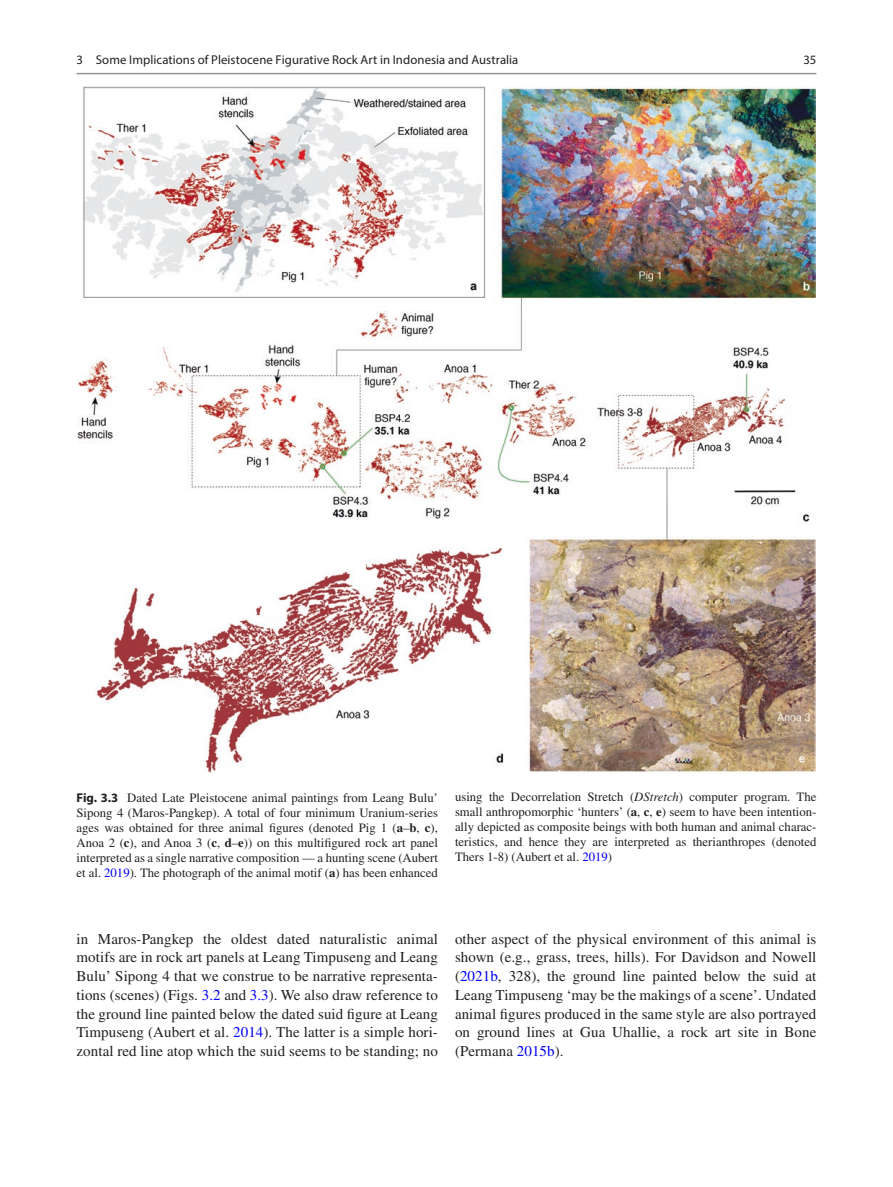
<style>
.page{position:relative;width:893px;height:1187px;background:#fff}
.page>*{position:absolute;margin:0;border:0;box-sizing:border-box;transform-origin:0 0}
.t1{font:15px/18.8px "Times LT Std";letter-spacing:.005em;color:#231f20;text-align:justify}
.t2{font:12.75px/15px "Times LT Std";color:#231f20;text-align:justify}
.t3{font:12.75px "Myriad Pro";letter-spacing:.005em;color:#231f20}
.s1{font-family:"Myriad Pro";font-weight:700}
.s2{font-weight:700}
.s3{color:#0000fa}
.s4{font-style:italic}
</style>
<div class="page">
<img style="left:77px;top:87px;width:738px;height:685px">
<hr style="left:77px;top:73px;width:739px;height:1px;background:#939598">
<p class="t3" style="left:77px;top:52px;width:443px">3 Some Implications of Pleistocene Figurative Rock Art in Indonesia and Australia</p>
<p class="t3" style="left:804px;top:52px;width:14px">35</p>
<p class="t2" style="left:77px;top:789px;width:363px"><span class="s1">Fig. 3.3</span> Dated Late Pleistocene animal paintings from Leang Bulu’ Sipong 4 (Maros-Pangkep). A total of four minimum Uranium-series ages was obtained for three animal figures (denoted Pig 1 (<span class="s2">a</span>–<span class="s2">b</span>, <span class="s2">c</span>), Anoa 2 (<span class="s2">c</span>), and Anoa 3 (<span class="s2">c</span>, <span class="s2">d</span>–<span class="s2">e</span>)) on this multifigured rock art panel interpreted as a single narrative composition — a hunting scene (Aubert et al. <span class="s3">2019</span>). The photograph of the animal motif (<span class="s2">a</span>) has been enhanced</p>
<p class="t2" style="left:455px;top:789px;width:363px">using the Decorrelation Stretch (<span class="s4">DStretch</span>) computer program. The small anthropomorphic ‘hunters’ (<span class="s2">a</span>, <span class="s2">c</span>, <span class="s2">e</span>) seem to have been intention&shy;ally depicted as composite beings with both human and animal charac&shy;teristics, and hence they are interpreted as therianthropes (denoted Thers 1-8) (Aubert et al. <span class="s3">2019</span>)</p>
<p class="t1" style="left:77px;top:929px;width:363px">in Maros-Pangkep the oldest dated naturalistic animal motifs are in rock art panels at Leang Timpuseng and Leang Bulu’ Sipong 4 that we construe to be narrative representa&shy;tions (scenes) (Figs. <span class="s3">3.2</span> and <span class="s3">3.3</span>). We also draw reference to the ground line painted below the dated suid figure at Leang Timpuseng (Aubert et al. <span class="s3">2014</span>). The latter is a simple hori&shy;zontal red line atop which the suid seems to be standing; no</p>
<p class="t1" style="left:455px;top:929px;width:363px">other aspect of the physical environment of this animal is shown (e.g., grass, trees, hills). For Davidson and Nowell (<span class="s3">2021b</span>, 328), the ground line painted below the suid at Leang Timpuseng ‘may be the makings of a scene’. Undated animal figures produced in the same style are also portrayed on ground lines at Gua Uhallie, a rock art site in Bone (Permana <span class="s3">2015b</span>).</p>
</div>
